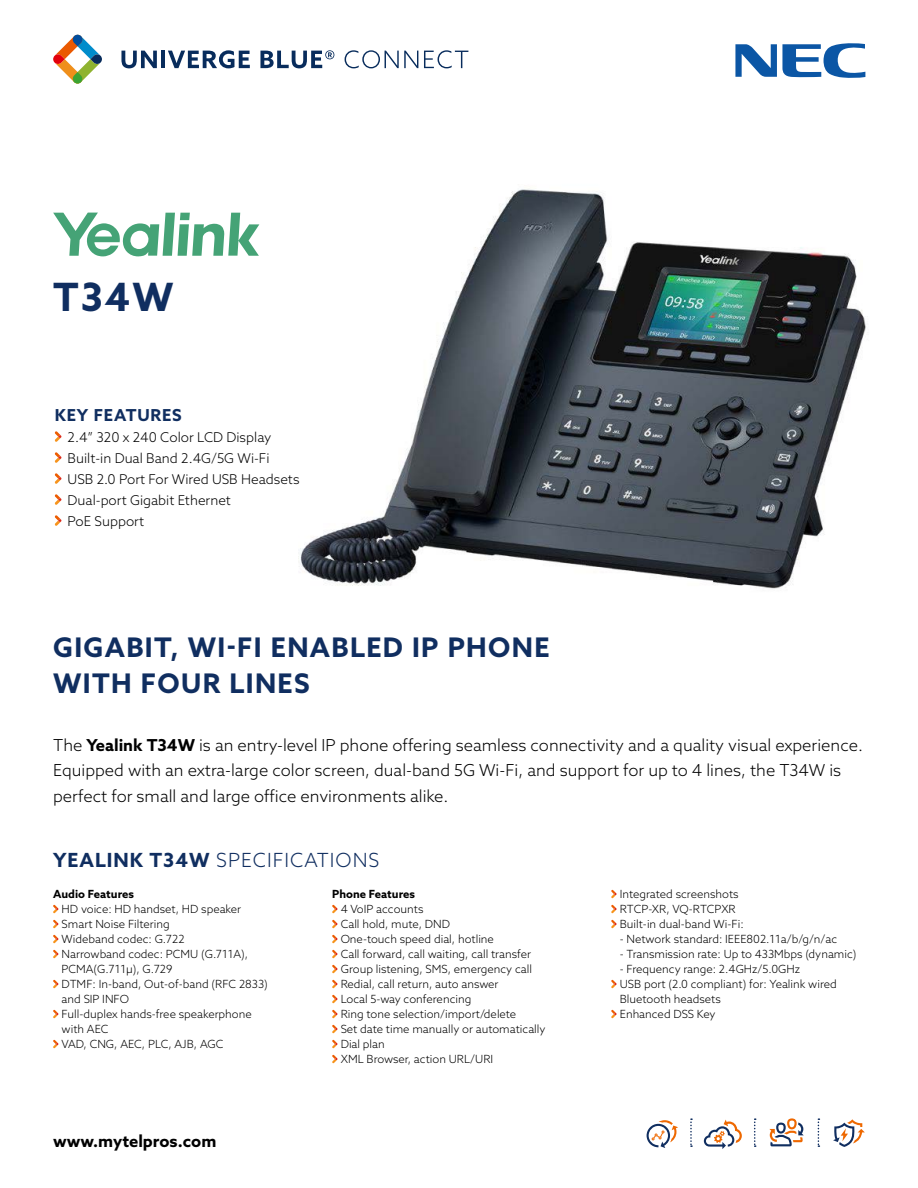
<style>
.page{position:relative;width:918px;height:1188px;background:#fff}
.page>*{position:absolute;margin:0;border:0;box-sizing:border-box;transform-origin:0 0}
.t1{font:700 39px "Azo Sans";color:#102e60}
.t2{font:700 27px/36px "Azo Sans";letter-spacing:.05em;color:#102e60}
.t3{font:300 19.5px "Azo Sans";letter-spacing:.05em;color:#102e60}
.t4{font:300 16.5px/25.5px "Azo Sans";color:#000}
.t5{font:700 16.5px "Azo Sans";color:#000}
.t6{font:700 16.5px "Azo Sans";letter-spacing:.05em;color:#102e60}
.t7{font:300 13.5px/21px "Azo Sans";color:#000}
.t8{font:300 11.25px/15px "Azo Sans";color:#000}
.t9{font:700 11.25px "Azo Sans";color:#000}
.s1{font-weight:700}
</style>
<div class="page">
<img style="left:298px;top:188px;width:568px;height:401px">
<svg style="left:735px;top:43px;width:130px;height:35px"></svg>
<svg style="left:647px;top:1120px;width:31px;height:28px"></svg>
<svg style="left:769px;top:1118px;width:35px;height:28px"></svg>
<svg style="left:704px;top:1120px;width:38px;height:29px"></svg>
<svg style="left:833px;top:1119px;width:32px;height:28px"></svg>
<svg style="left:818px;top:1118px;width:1px;height:29px"></svg>
<svg style="left:754px;top:1118px;width:2px;height:29px"></svg>
<svg style="left:690px;top:1118px;width:2px;height:29px"></svg>
<svg style="left:53px;top:35px;width:49px;height:49px"></svg>
<svg style="left:121px;top:51px;width:36px;height:17px"></svg>
<hr style="left:161px;top:51px;width:4px;height:17px;background:#082c5c">
<svg style="left:168px;top:50px;width:82px;height:18px"></svg>
<svg style="left:260px;top:50px;width:74px;height:18px"></svg>
<svg style="left:345px;top:50px;width:73px;height:18px"></svg>
<svg style="left:424px;top:50px;width:44px;height:18px"></svg>
<svg style="left:55px;top:431px;width:6px;height:11px"></svg>
<svg style="left:55px;top:452px;width:6px;height:11px"></svg>
<svg style="left:55px;top:473px;width:6px;height:11px"></svg>
<svg style="left:55px;top:494px;width:6px;height:11px"></svg>
<svg style="left:55px;top:515px;width:6px;height:11px"></svg>
<svg style="left:53px;top:213px;width:206px;height:43px"></svg>
<svg style="left:53px;top:905px;width:5px;height:8px"></svg>
<svg style="left:53px;top:920px;width:5px;height:8px"></svg>
<svg style="left:53px;top:935px;width:5px;height:8px"></svg>
<svg style="left:53px;top:950px;width:5px;height:8px"></svg>
<svg style="left:53px;top:980px;width:5px;height:8px"></svg>
<svg style="left:53px;top:1010px;width:5px;height:8px"></svg>
<svg style="left:53px;top:1040px;width:5px;height:8px"></svg>
<svg style="left:332px;top:905px;width:5px;height:8px"></svg>
<svg style="left:332px;top:920px;width:5px;height:8px"></svg>
<svg style="left:332px;top:935px;width:5px;height:8px"></svg>
<svg style="left:332px;top:950px;width:5px;height:8px"></svg>
<svg style="left:332px;top:965px;width:5px;height:8px"></svg>
<svg style="left:332px;top:980px;width:5px;height:8px"></svg>
<svg style="left:332px;top:995px;width:5px;height:8px"></svg>
<svg style="left:332px;top:1010px;width:5px;height:8px"></svg>
<svg style="left:332px;top:1025px;width:5px;height:8px"></svg>
<svg style="left:332px;top:1040px;width:5px;height:8px"></svg>
<svg style="left:332px;top:1055px;width:5px;height:8px"></svg>
<svg style="left:611px;top:890px;width:6px;height:8px"></svg>
<svg style="left:611px;top:905px;width:6px;height:8px"></svg>
<svg style="left:611px;top:920px;width:6px;height:8px"></svg>
<svg style="left:611px;top:980px;width:6px;height:8px"></svg>
<svg style="left:611px;top:1010px;width:6px;height:8px"></svg>
<h1 class="t1" style="left:53px;top:271px;width:122px">T34W</h1>
<h3 class="t6" style="left:55px;top:404px;width:128px">KEY FEATURES</h3>
<p class="t7" style="left:68px;top:426px;width:233px">2.4” 320 x 240 Color LCD Display<br>Built-in Dual Band 2.4G/5G Wi-Fi<br>USB 2.0 Port For Wired USB Headsets<br>Dual-port Gigabit Ethernet<br>PoE Support</p>
<h2 class="t2" style="left:53px;top:629px;width:498px">GIGABIT, WI-FI ENABLED IP PHONE<br>WITH FOUR LINES</h2>
<p class="t4" style="left:53px;top:732px;width:811px">The <span class="s1">Yealink T34W</span> is an entry-level IP phone offering seamless connectivity and a quality visual experience.<br>Equipped with an extra-large color screen, dual-band 5G Wi-Fi, and support for up to 4 lines, the T34W is perfect for small and large office environments alike.</p>
<h3 class="t3" style="left:53px;top:847px;width:328px"><span class="s1">YEALINK T34W</span> SPECIFICATIONS</h3>
<p class="t9" style="left:53px;top:887px;width:82px">Audio Features</p>
<p class="t8" style="left:62px;top:902px;width:208px">HD voice: HD handset, HD speaker<br>Smart Noise Filtering<br>Wideband codec: G.722<br>Narrowband codec: PCMU (G.711A),<br>PCMA(G.711μ), G.729<br>DTMF: In-band, Out-of-band (RFC 2833) and SIP INFO<br>Full-duplex hands-free speakerphone with AEC<br>VAD, CNG, AEC, PLC, AJB, AGC</p>
<p class="t9" style="left:332px;top:887px;width:84px">Phone Features</p>
<p class="t8" style="left:341px;top:902px;width:206px">4 VoIP accounts<br>Call hold, mute, DND<br>One-touch speed dial, hotline<br>Call forward, call waiting, call transfer<br>Group listening, SMS, emergency call<br>Redial, call return, auto answer<br>Local 5-way conferencing<br>Ring tone selection/import/delete<br>Set date time manually or automatically<br>Dial plan<br>XML Browser, action URL/URI</p>
<h3 class="t5" style="left:53px;top:1130px;width:165px">www.mytelpros.com</h3>
<p class="t8" style="left:620px;top:887px;width:125px">Integrated screenshots<br>RTCP-XR, VQ-RTCPXR<br>Built-in dual-band Wi-Fi:</p>
<p class="t8" style="left:620px;top:932px;width:219px">- Network standard: IEEE802.11a/b/g/n/ac</p>
<p class="t8" style="left:620px;top:947px;width:238px">- Transmission rate: Up to 433Mbps (dynamic)</p>
<p class="t8" style="left:620px;top:962px;width:219px">- Frequency range: 2.4GHz/5.0GHz<br>USB port (2.0 compliant) for: Yealink wired<br>Bluetooth headsets<br>Enhanced DSS Key</p>
</div>
